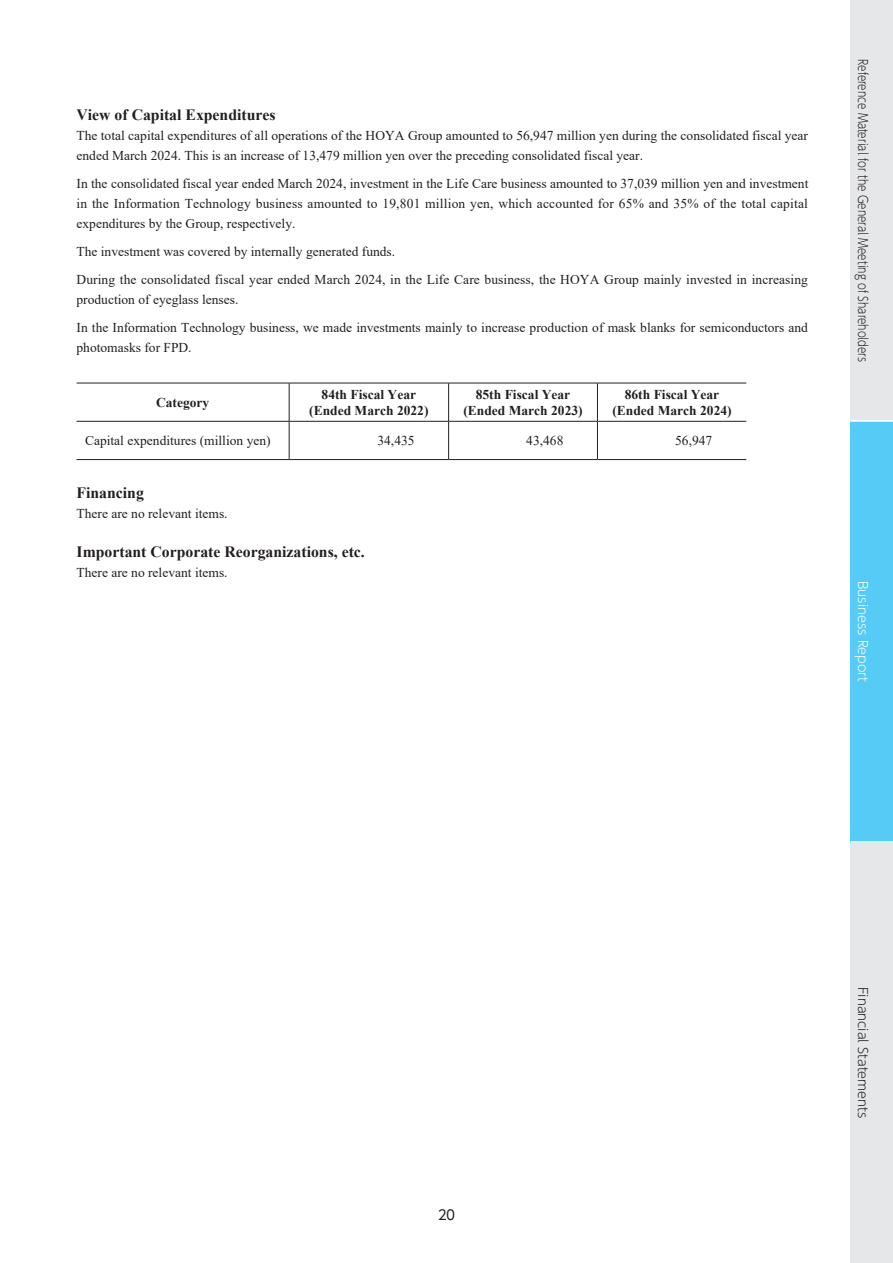
<style>
.page{position:relative;width:893px;height:1263px;background:#fff}
.page>*{position:absolute;margin:0;border:0;box-sizing:border-box;transform-origin:0 0}
.t1{font:700 15.75px "Times New Roman";color:#231f20}
.t2{font:13.5px/20.2px "Times New Roman";color:#231f20}
.t3{font:700 13.5px/15.9px "Times New Roman";color:#231f20;text-align:center}
.t4{font:13.5px "MO Clear Tone SG";color:#231f20}
.t5{font:300 12.75px "MO Clear Tone SG";color:#231f20;scale:.8 1}
.t6{font:300 12.75px "MO Clear Tone SG";color:#231f20}
.t7{font:300 12.75px "MO Clear Tone SG";color:#fff}
</style>
<div class="page">
<hr style="left:77px;top:383px;width:212px;height:1px;background:#231f20">
<hr style="left:289px;top:383px;width:160px;height:1px;background:#231f20">
<hr style="left:449px;top:383px;width:148px;height:1px;background:#231f20">
<hr style="left:597px;top:383px;width:149px;height:1px;background:#231f20">
<hr style="left:77px;top:421px;width:212px;height:1px;background:#231f20">
<hr style="left:289px;top:421px;width:160px;height:1px;background:#231f20">
<hr style="left:449px;top:421px;width:148px;height:1px;background:#231f20">
<hr style="left:597px;top:421px;width:149px;height:1px;background:#231f20">
<hr style="left:77px;top:459px;width:212px;height:1px;background:#231f20">
<hr style="left:289px;top:459px;width:160px;height:1px;background:#231f20">
<hr style="left:449px;top:459px;width:148px;height:1px;background:#231f20">
<hr style="left:597px;top:459px;width:149px;height:1px;background:#231f20">
<hr style="left:289px;top:383px;width:1px;height:38px;background:#231f20">
<hr style="left:448px;top:383px;width:1px;height:38px;background:#231f20">
<hr style="left:597px;top:383px;width:1px;height:38px;background:#231f20">
<hr style="left:289px;top:422px;width:1px;height:37px;background:#231f20">
<hr style="left:448px;top:422px;width:1px;height:37px;background:#231f20">
<hr style="left:597px;top:422px;width:1px;height:37px;background:#231f20">
<div style="left:850px;top:842px;width:43px;height:421px;background:#e6e7e9"></div>
<div style="left:850px;top:421px;width:43px;height:421px;background:#56cbf5"></div>
<div style="left:850px;top:0;width:43px;height:421px;background:#e6e7e9"></div>
<hr style="left:850px;top:420px;width:43px;height:2px;background:#fff">
<hr style="left:850px;top:841px;width:43px;height:2px;background:#fff">
<p class="t1" style="left:77px;top:103px;width:201px">View of Capital Expenditures</p>
<p class="t2" style="left:77px;top:125px;width:733px">The total capital expenditures of all operations of the HOYA Group amounted to 56,947 million yen during the consolidated fiscal year ended March 2024. This is an increase of 13,479 million yen over the preceding consolidated fiscal year.</p>
<p class="t2" style="left:77px;top:173px;width:733px;text-align:justify">In the consolidated fiscal year ended March 2024, investment in the Life Care business amounted to 37,039 million yen and investment in the Information Technology business amounted to 19,801 million yen, which accounted for 65% and 35% of the total capital expenditures by the Group, respectively.</p>
<p class="t2" style="left:77px;top:237px;width:733px;line-height:27.6px">The investment was covered by internally generated funds.<br>During the consolidated fiscal year ended March 2024, in the Life Care business, the HOYA Group mainly invested in increasing</p>
<p class="t2" style="left:77px;top:285px;width:733px;line-height:27.6px">production of eyeglass lenses.<br>In the Information Technology business, we made investments mainly to increase production of mask blanks for semiconductors and</p>
<p class="t2" style="left:77px;top:337px;width:117px">photomasks for FPD.</p>
<p class="t3" style="left:156px;top:394px;width:55px">Category</p>
<p class="t3" style="left:309px;top:386px;width:121px">84th Fiscal Year (Ended March 2022)</p>
<p class="t3" style="left:463px;top:386px;width:121px">85th Fiscal Year (Ended March 2023)</p>
<p class="t3" style="left:612px;top:386px;width:121px">86th Fiscal Year (Ended March 2024)</p>
<p class="t2" style="left:85px;top:430px;width:187px">Capital expenditures (million yen)</p>
<p class="t2" style="left:377px;top:430px;width:39px">34,435</p>
<p class="t2" style="left:526px;top:430px;width:39px">43,468</p>
<p class="t2" style="left:675px;top:430px;width:39px">56,947</p>
<p class="t1" style="left:77px;top:481px;width:69px">Financing</p>
<p class="t2" style="left:77px;top:503px;width:153px">There are no relevant items.</p>
<p class="t1" style="left:77px;top:540px;width:290px">Important Corporate Reorganizations, etc.</p>
<p class="t2" style="left:77px;top:562px;width:153px">There are no relevant items.</p>
<p class="t5" style="left:872px;top:59px;width:380px;rotate:90deg">Reference Material for the General Meeting of Shareholders</p>
<p class="t7" style="left:872px;top:581px;width:103px;rotate:90deg">Business Report</p>
<p class="t4" style="left:438px;top:1205px;width:18px">20</p>
<p class="t6" style="left:872px;top:986px;width:133px;rotate:90deg">Financial Statements</p>
</div>
